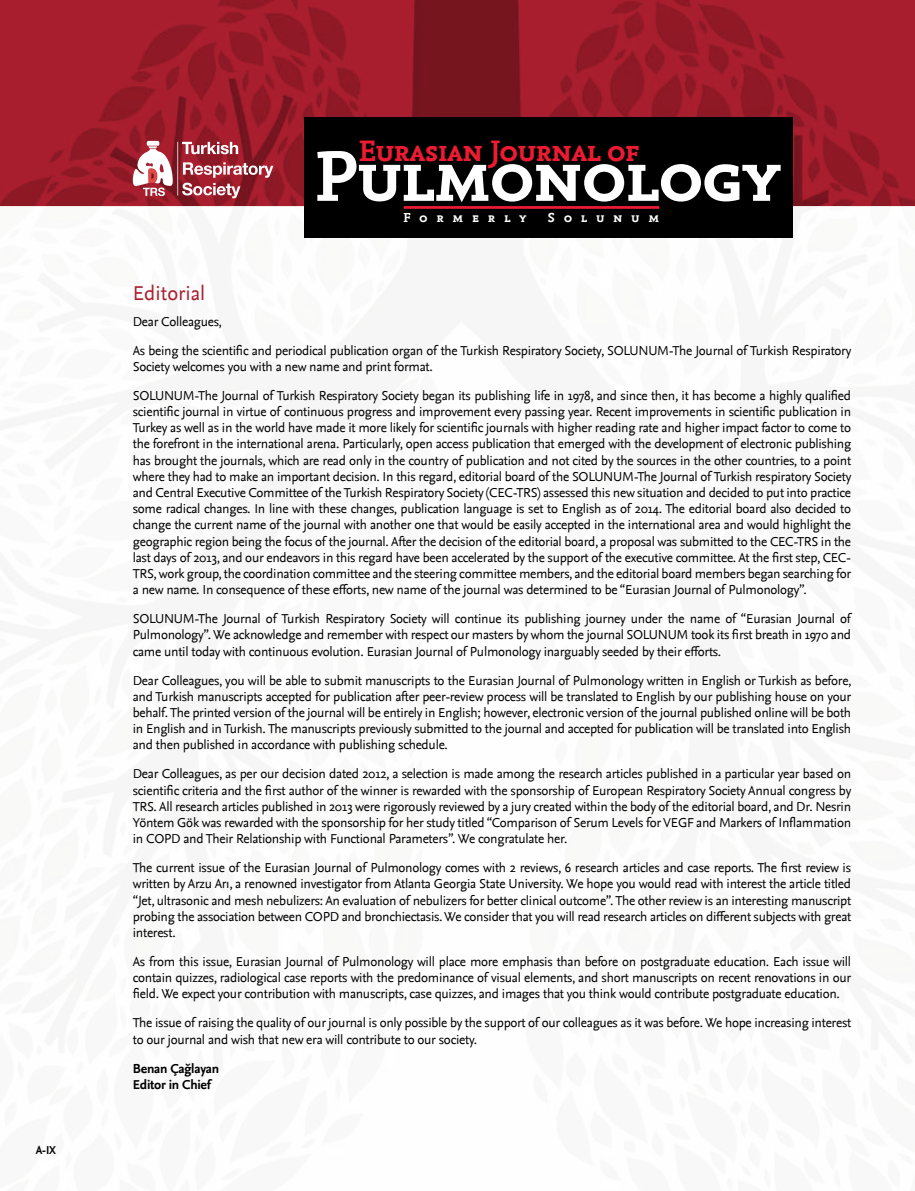
<style>
.page{position:relative;width:915px;height:1191px;background:#fff}
.page>*{position:absolute;margin:0;border:0;box-sizing:border-box;transform-origin:0 0}
.t1{font:75px "Nexus Mix Bold SC";letter-spacing:-.04em;color:#fff}
.t2{font:31.05px "Nexus Mix Bold SC";letter-spacing:-.04em;color:#ed1b32}
.t3{font:21px "Nexus Sans";color:#aa1f2f}
.t4{font:13.8px "Nexus Mix Bold SC";letter-spacing:.62em;color:#fff}
.t5{font:13.5px/16.2px "Nexus Sans";letter-spacing:-.02em;color:#000;text-align:justify}
.t6{font:700 13.5px/16.2px "Nexus Sans TF";letter-spacing:-.02em;color:#000}
.t7{font:700 12px "Nexus Sans";color:#000}
</style>
<div class="page">
<img style="left:0;top:0;width:914px;height:206px">
<div style="left:304px;top:118px;width:488px;height:120px;background:#000"></div>
<hr style="left:403px;top:206px;width:256px;height:3px;background:#ed1b32">
<svg style="left:132px;top:141px;width:141px;height:57px"></svg>
<p class="t7" style="left:36px;top:1143px;width:22px">A-IX</p>
<h2 class="t2" style="left:358px;top:132px;width:282px">Eurasıan Journal of</h2>
<h1 class="t1" style="left:314px;top:133px;width:468px">Pulmonology</h1>
<p class="t4" style="left:403px;top:209px;width:125px">Formerly</p>
<p class="t4" style="left:547px;top:209px;width:113px">Solunum</p>
<h3 class="t3" style="left:133px;top:280px;width:74px">Editorial</h3>
<p class="t5" style="left:133px;top:307px;width:719px;line-height:29px">Dear Colleagues,<br>As being the scientific and periodical publication organ of the Turkish Respiratory Society, SOLUNUM-The Journal of Turkish Respiratory</p>
<p class="t5" style="left:133px;top:352px;width:719px;line-height:29px">Society welcomes you with a new name and print format.<br>SOLUNUM-The Journal of Turkish Respiratory Society began its publishing life in 1978, and since then, it has become a highly qualified</p>
<p class="t5" style="left:133px;top:403px;width:719px">scientific journal in virtue of continuous progress and improvement every passing year. Recent improvements in scientific publication in Turkey as well as in the world have made it more likely for scientific journals with higher reading rate and higher impact factor to come to the forefront in the international arena. Particularly, open access publication that emerged with the development of electronic publishing has brought the journals, which are read only in the country of publication and not cited by the sources in the other countries, to a point where they had to make an important decision. In this regard, editorial board of the SOLUNUM-The Journal of Turkish respiratory Society and Central Executive Committee of the Turkish Respiratory Society (CEC-TRS) assessed this new situation and decided to put into practice some radical changes. In line with these changes, publication language is set to English as of 2014. The editorial board also decided to change the current name of the journal with another one that would be easily accepted in the international area and would highlight the geographic region being the focus of the journal. After the decision of the editorial board, a proposal was submitted to the CEC-TRS in the last days of 2013, and our endeavors in this regard have been accelerated by the support of the executive committee. At the first step, CEC-TRS, work group, the coordination committee and the steering committee members, and the editorial board members began searching for a new name. In consequence of these efforts, new name of the journal was determined to be “Eurasian Journal of Pulmonology”.</p>
<p class="t5" style="left:133px;top:610px;width:719px">SOLUNUM-The Journal of Turkish Respiratory Society will continue its publishing journey under the name of “Eurasian Journal of Pulmonology”. We acknowledge and remember with respect our masters by whom the journal SOLUNUM took its first breath in 1970 and came until today with continuous evolution. Eurasian Journal of Pulmonology inarguably seeded by their efforts.</p>
<p class="t5" style="left:133px;top:672px;width:720px">Dear Colleagues, you will be able to submit manuscripts to the Eurasian Journal of Pulmonology written in English or Turkish as before, and Turkish manuscripts accepted for publication after peer-review process will be translated to English by our publishing house on your behalf. The printed version of the journal will be entirely in English; however, electronic version of the journal published online will be both in English and in Turkish. The manuscripts previously submitted to the journal and accepted for publication will be translated into English and then published in accordance with publishing schedule.</p>
<p class="t5" style="left:133px;top:766px;width:719px">Dear Colleagues, as per our decision dated 2012, a selection is made among the research articles published in a particular year based on scientific criteria and the first author of the winner is rewarded with the sponsorship of European Respiratory Society Annual congress by TRS. All research articles published in 2013 were rigorously reviewed by a jury created within the body of the editorial board, and Dr. Nesrin Yöntem Gök was rewarded with the sponsorship for her study titled “Comparison of Serum Levels for VEGF and Markers of Inflammation in COPD and Their Relationship with Functional Parameters”. We congratulate her.</p>
<p class="t5" style="left:133px;top:859px;width:719px">The current issue of the Eurasian Journal of Pulmonology comes with 2 reviews, 6 research articles and case reports. The first review is written by Arzu Arı, a renowned investigator from Atlanta Georgia State University. We hope you would read with interest the article titled “Jet, ultrasonic and mesh nebulizers: An evaluation of nebulizers for better clinical outcome”. The other review is an interesting manuscript probing the association between COPD and bronchiectasis. We consider that you will read research articles on different subjects with great interest.</p>
<p class="t5" style="left:133px;top:953px;width:719px">As from this issue, Eurasian Journal of Pulmonology will place more emphasis than before on postgraduate education. Each issue will contain quizzes, radiological case reports with the predominance of visual elements, and short manuscripts on recent renovations in our field. We expect your contribution with manuscripts, case quizzes, and images that you think would contribute postgraduate education.</p>
<p class="t5" style="left:133px;top:1014px;width:719px">The issue of raising the quality of our journal is only possible by the support of our colleagues as it was before. We hope increasing interest to our journal and wish that new era will contribute to our society.</p>
<p class="t6" style="left:133px;top:1059px;width:88px">Benan Çağlayan<br>Editor in Chief</p>
</div>
